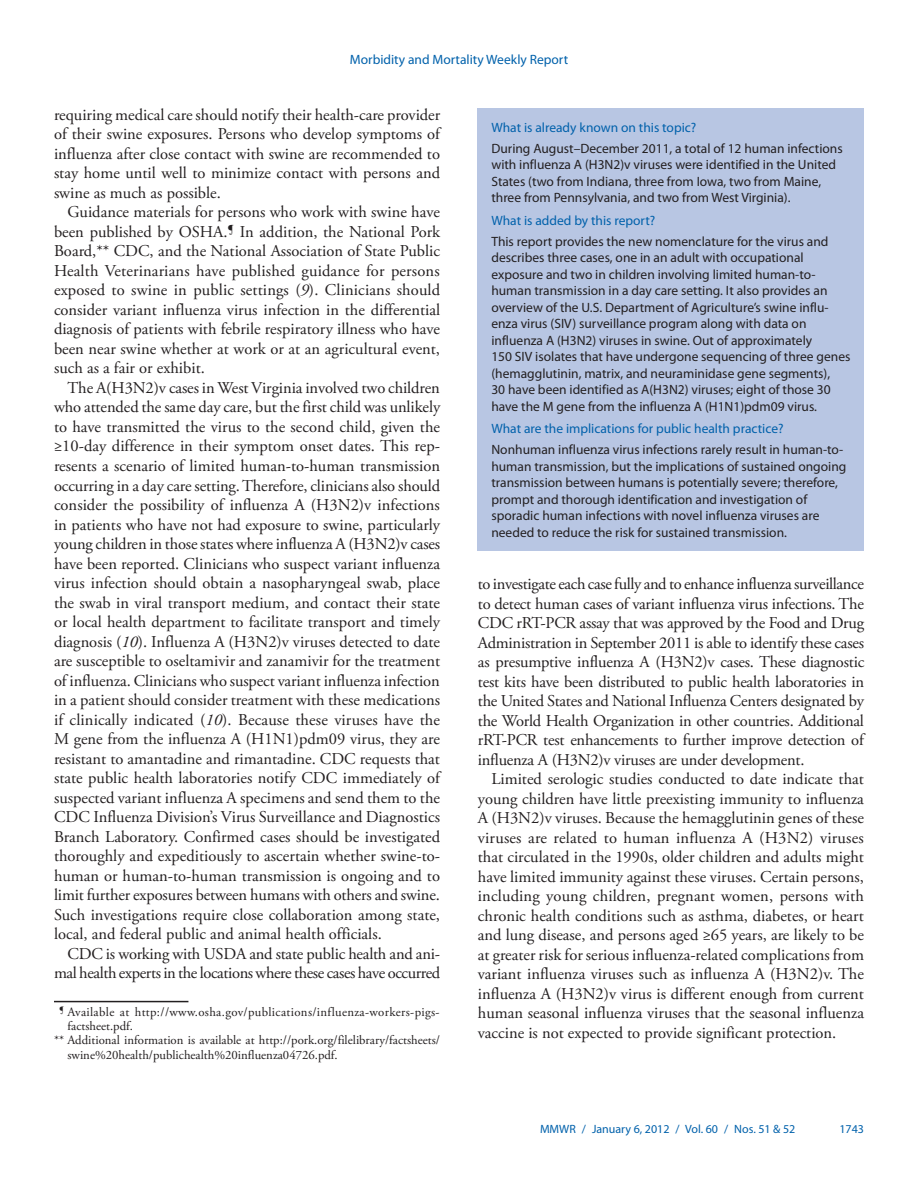
<style>
.page{position:relative;width:918px;height:1188px;background:#fff}
.page>*{position:absolute;margin:0;border:0;box-sizing:border-box;transform-origin:0 0}
.Body_Text{font:16.5px/19.5px "Adobe Garamond Pro";color:#231f20;text-align:justify}
.Body_Text-2{font:16.5px/19.5px "Adobe Garamond Pro";letter-spacing:-.025em;color:#231f20;text-align:right}
.FB_answer{font:13.5px/16.5px "Myriad Pro";color:#231f20}
.FB_question{font:13.5px "Myriad Pro";color:#0161ab}
.Footnote_No_Rule_T{font:12.75px/14.2px "Adobe Garamond Pro";color:#231f20}
.Footnote_w_Rule_TE{font:12.75px/14.2px "Adobe Garamond Pro";letter-spacing:.025em;color:#231f20}
.t1{font:12px "Myriad Pro";color:#0161ab}
.s1{font-style:italic}
</style>
<div class="page">
<div style="left:478px;top:108px;width:386px;height:442px;background:#b8c6e3"></div>
<hr style="left:54px;top:1001px;width:134px;height:1px;background:#231f20">
<p class="FB_question" style="left:350px;top:51px;width:220px">Morbidity and Mortality Weekly Report</p>
<p class="Body_Text" style="left:54px;top:106px;width:388px">requiring medical care should notify their health-care provider of their swine exposures. Persons who develop symptoms of influenza after close contact with swine are recommended to stay home until well to minimize contact with persons and swine as much as possible.</p>
<p class="Body_Text" style="left:54px;top:203px;width:388px;text-indent:13px">Guidance materials for persons who work with swine have been published by OSHA.<sup>¶</sup> In addition, the National Pork Board,** CDC, and the National Association of State Public Health Veterinarians have published guidance for persons exposed to swine in public settings (<span class="s1">9</span>). Clinicians should consider variant influenza virus infection in the differential diagnosis of patients with febrile respiratory illness who have been near swine whether at work or at an agricultural event, such as a fair or exhibit.</p>
<p class="Body_Text" style="left:54px;top:379px;width:388px;text-indent:13px">The A(H3N2)v cases in West Virginia involved two children who attended the same day care, but the first child was unlikely to have transmitted the virus to the second child, given the ≥10-day difference in their symptom onset dates. This rep&shy;resents a scenario of limited human-to-human transmission occurring in a day care setting. Therefore, clinicians also should consider the possibility of influenza A (H3N2)v infections in patients who have not had exposure to swine, particularly young children in those states where influenza A (H3N2)v cases have been reported. Clinicians who suspect variant influenza virus infection should obtain a nasopharyngeal swab, place the swab in viral transport medium, and contact their state or local health department to facilitate transport and timely diagnosis (<span class="s1">10</span>). Influenza A (H3N2)v viruses detected to date are susceptible to oseltamivir and zanamivir for the treatment of influenza. Clinicians who suspect variant influenza infection in a patient should consider treatment with these medications if clinically indicated (<span class="s1">10</span>). Because these viruses have the M gene from the influenza A (H1N1)pdm09 virus, they are resistant to amantadine and rimantadine. CDC requests that state public health laboratories notify CDC immediately of suspected variant influenza A specimens and send them to the CDC Influenza Division’s Virus Surveillance and Diagnostics Branch Laboratory. Confirmed cases should be investigated thoroughly and expeditiously to ascertain whether swine-to&shy;human or human-to-human transmission is ongoing and to limit further exposures between humans with others and swine.<br>Such investigations require close collaboration among state, local, and federal public and animal health officials.</p>
<p class="Body_Text-2" style="left:54px;top:944px;width:388px">CDC is working with USDA and state public health and ani&shy;mal health experts in the locations where these cases have occurred</p>
<p class="Footnote_w_Rule_TE" style="left:68px;top:1005px;width:374px;text-indent:-8px"><sup>¶</sup> Available at http://www.osha.gov/publications/influenza-workers-pigs&shy;factsheet.pdf.</p>
<p class="Footnote_No_Rule_T" style="left:68px;top:1034px;width:374px;text-indent:-13px">** Additional information is available at http://pork.org/filelibrary/factsheets/ swine%20health/publichealth%20influenza04726.pdf.</p>
<p class="FB_question" style="left:491px;top:119px;width:206px">What is already known on this topic?</p>
<p class="FB_answer" style="left:491px;top:140px;width:353px">During August–December 2011, a total of 12 human infections with influenza A (H3N2)v viruses were identified in the United States (two from Indiana, three from Iowa, two from Maine, three from Pennsylvania, and two from West Virginia).</p>
<p class="FB_question" style="left:491px;top:212px;width:165px">What is added by this report?</p>
<p class="FB_answer" style="left:491px;top:233px;width:361px">This report provides the new nomenclature for the virus and describes three cases, one in an adult with occupational exposure and two in children involving limited human-to&shy;human transmission in a day care setting. It also provides an overview of the U.S. Department of Agriculture’s swine influ&shy;enza virus (SIV) surveillance program along with data on influenza A (H3N2) viruses in swine. Out of approximately<br>150 SIV isolates that have undergone sequencing of three genes (hemagglutinin, matrix, and neuraminidase gene segments),<br>30 have been identified as A(H3N2) viruses; eight of those 30 have the M gene from the influenza A (H1N1)pdm09 virus.</p>
<p class="FB_question" style="left:491px;top:420px;width:294px">What are the implications for public health practice?</p>
<p class="FB_answer" style="left:491px;top:441px;width:357px">Nonhuman influenza virus infections rarely result in human-to&shy;human transmission, but the implications of sustained ongoing transmission between humans is potentially severe; therefore, prompt and thorough identification and investigation of sporadic human infections with novel influenza viruses are needed to reduce the risk for sustained transmission.</p>
<p class="Body_Text" style="left:478px;top:575px;width:388px">to investigate each case fully and to enhance influenza surveillance to detect human cases of variant influenza virus infections. The CDC rRT-PCR assay that was approved by the Food and Drug Administration in September 2011 is able to identify these cases as presumptive influenza A (H3N2)v cases. These diagnostic test kits have been distributed to public health laboratories in the United States and National Influenza Centers designated by the World Health Organization in other countries. Additional rRT-PCR test enhancements to further improve detection of influenza A (H3N2)v viruses are under development.</p>
<p class="Body_Text" style="left:478px;top:770px;width:388px;text-indent:13px">Limited serologic studies conducted to date indicate that young children have little preexisting immunity to influenza A (H3N2)v viruses. Because the hemagglutinin genes of these viruses are related to human influenza A (H3N2) viruses that circulated in the 1990s, older children and adults might have limited immunity against these viruses. Certain persons, including young children, pregnant women, persons with chronic health conditions such as asthma, diabetes, or heart and lung disease, and persons aged ≥65 years, are likely to be at greater risk for serious influenza-related complications from variant influenza viruses such as influenza A (H3N2)v. The influenza A (H3N2)v virus is different enough from current human seasonal influenza viruses that the seasonal influenza vaccine is not expected to provide significant protection.</p>
<p class="t1" style="left:540px;top:1121px;width:257px">MMWR / January 6, 2012 / Vol. 60 / Nos. 51 &amp; 52</p>
<p class="t1" style="left:839px;top:1121px;width:26px">1743</p>
</div>
